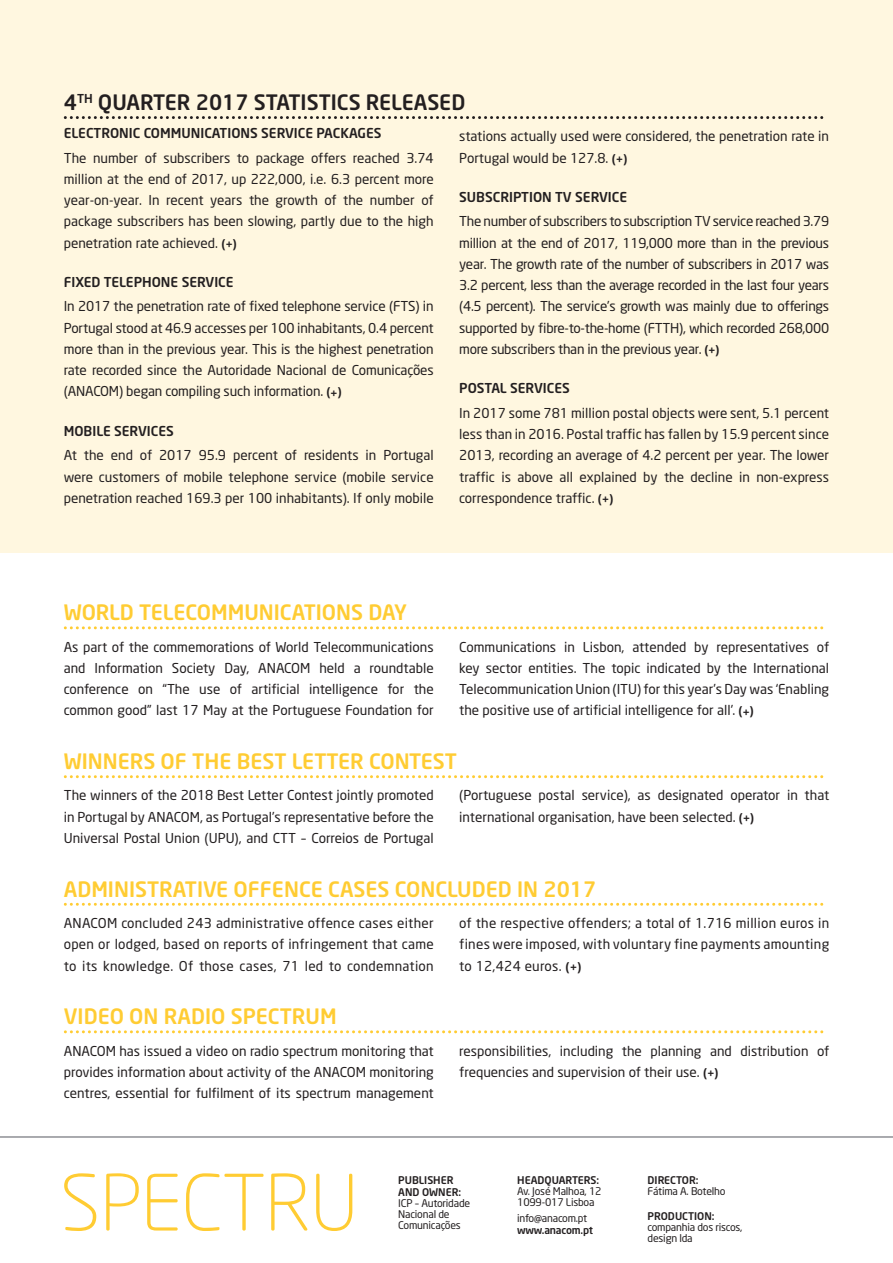
<style>
.page{position:relative;width:893px;height:1263px;background:#fff}
.page>*{position:absolute;margin:0;border:0;box-sizing:border-box;transform-origin:0 0}
.t1{font:300 76.5px "Neo Sans";letter-spacing:-.005em;color:#fc3}
.TÍTULOS_PEQUENOS{font:500 21px "Neo Sans";color:#fc3}
.TÍTULOS_PEQUENOS-2{font:500 21px "Neo Sans";color:#231f20}
.Texto{font:13.5px/21.3px "Neo Sans";color:#231f20;text-align:justify}
.SUBTÍTULO_ALL_CAPS{font:500 13.5px "Neo Sans";color:#231f20}
.TÍTULOS_GRANDES{font:10.5px "Neo Sans";letter-spacing:-.02em;color:#231f20}
.TÍTULOS_GRANDES-2{font:500 10.5px/12px "Neo Sans";color:#231f20}
.TÍTULOS_GRANDES-3{font:500 10.5px "Neo Sans";letter-spacing:-.02em;color:#231f20}
.s1{font-weight:500;font-size:12px}
</style>
<div class="page">
<div style="left:0;top:0;width:893px;height:553px;background:#fff7e0"></div>
<svg style="left:65px;top:116px;width:759px;height:3px"></svg>
<svg style="left:65px;top:626px;width:759px;height:3px"></svg>
<svg style="left:65px;top:775px;width:759px;height:3px"></svg>
<svg style="left:65px;top:903px;width:759px;height:3px"></svg>
<svg style="left:65px;top:1030px;width:759px;height:3px"></svg>
<hr style="left:0;top:1136px;width:893px;height:1px;background:#a8a9ad">
<p class="TÍTULOS_PEQUENOS-2" style="left:64px;top:89px;width:403px">4<sup>TH</sup> QUARTER 2017 STATISTICS RELEASED</p>
<p class="SUBTÍTULO_ALL_CAPS" style="left:64px;top:125px;width:319px">ELECTRONIC COMMUNICATIONS SERVICE PACKAGES</p>
<p class="Texto" style="left:64px;top:147px;width:371px">The number of subscribers to package offers reached 3.74 million at the end of 2017, up 222,000, i.e. 6.3 percent more year-on-year. In recent years the growth of the number of package subscribers has been slowing, partly due to the high penetration rate achieved. <span class="s1">(</span><sub>+</sub><span class="s1">)</span></p>
<p class="SUBTÍTULO_ALL_CAPS" style="left:64px;top:274px;width:171px">FIXED TELEPHONE SERVICE</p>
<p class="Texto" style="left:64px;top:296px;width:371px">In 2017 the penetration rate of fixed telephone service (FTS) in Portugal stood at 46.9 accesses per 100 inhabitants, 0.4 percent more than in the previous year. This is the highest penetration rate recorded since the Autoridade Nacional de Comunicações (ANACOM) began compiling such information. <span class="s1">(</span><sub>+</sub><span class="s1">)</span></p>
<p class="SUBTÍTULO_ALL_CAPS" style="left:64px;top:422px;width:112px">MOBILE SERVICES</p>
<p class="Texto" style="left:64px;top:444px;width:371px">At the end of 2017 95.9 percent of residents in Portugal were customers of mobile telephone service (mobile service penetration reached 169.3 per 100 inhabitants). If only mobile</p>
<p class="Texto" style="left:459px;top:126px;width:371px">stations actually used were considered, the penetration rate in<br>Portugal would be 127.8. <span class="s1">(</span><sub>+</sub><span class="s1">)</span></p>
<p class="SUBTÍTULO_ALL_CAPS" style="left:459px;top:189px;width:169px">SUBSCRIPTION TV SERVICE</p>
<p class="Texto" style="left:459px;top:211px;width:371px">The number of subscribers to subscription TV service reached 3.79 million at the end of 2017, 119,000 more than in the previous year. The growth rate of the number of subscribers in 2017 was 3.2 percent, less than the average recorded in the last four years (4.5 percent). The service’s growth was mainly due to offerings supported by fibre-to-the-home (FTTH), which recorded 268,000 more subscribers than in the previous year. <span class="s1">(</span><sub>+</sub><span class="s1">)</span></p>
<p class="SUBTÍTULO_ALL_CAPS" style="left:459px;top:380px;width:112px">POSTAL SERVICES</p>
<p class="Texto" style="left:459px;top:402px;width:371px">In 2017 some 781 million postal objects were sent, 5.1 percent less than in 2016. Postal traffic has fallen by 15.9 percent since 2013, recording an average of 4.2 percent per year. The lower traffic is above all explained by the decline in non-express correspondence traffic. <span class="s1">(</span><sub>+</sub><span class="s1">)</span></p>
<p class="TÍTULOS_PEQUENOS" style="left:64px;top:599px;width:345px">WORLD TELECOMMUNICATIONS DAY</p>
<p class="Texto" style="left:64px;top:636px;width:371px">As part of the commemorations of World Telecommunications and Information Society Day, ANACOM held a roundtable conference on “The use of artificial intelligence for the common good” last 17 May at the Portuguese Foundation for</p>
<p class="Texto" style="left:459px;top:636px;width:371px">Communications in Lisbon, attended by representatives of key sector entities. The topic indicated by the International Telecommunication Union (ITU) for this year’s Day was ‘Enabling the positive use of artificial intelligence for all’. <span class="s1">(</span><sub>+</sub><span class="s1">)</span></p>
<p class="TÍTULOS_PEQUENOS" style="left:64px;top:748px;width:395px">WINNERS OF THE BEST LETTER CONTEST</p>
<p class="Texto" style="left:64px;top:785px;width:371px">The winners of the 2018 Best Letter Contest jointly promoted in Portugal by ANACOM, as Portugal’s representative before the Universal Postal Union (UPU), and CTT – Correios de Portugal</p>
<p class="Texto" style="left:459px;top:785px;width:371px">(Portuguese postal service), as designated operator in that international organisation, have been selected. <span class="s1">(</span><sub>+</sub><span class="s1">)</span></p>
<p class="TÍTULOS_PEQUENOS" style="left:64px;top:875px;width:534px">ADMINISTRATIVE OFFENCE CASES CONCLUDED IN 2017</p>
<p class="Texto" style="left:64px;top:912px;width:371px">ANACOM concluded 243 administrative offence cases either open or lodged, based on reports of infringement that came to its knowledge. Of those cases, 71 led to condemnation</p>
<p class="Texto" style="left:459px;top:912px;width:371px">of the respective offenders; a total of 1.716 million euros in fines were imposed, with voluntary fine payments amounting to 12,424 euros. <span class="s1">(</span><sub>+</sub><span class="s1">)</span></p>
<p class="TÍTULOS_PEQUENOS" style="left:64px;top:1003px;width:274px">VIDEO ON RADIO SPECTRUM</p>
<p class="Texto" style="left:64px;top:1040px;width:371px">ANACOM has issued a video on radio spectrum monitoring that provides information about activity of the ANACOM monitoring centres, essential for fulfilment of its spectrum management</p>
<p class="Texto" style="left:459px;top:1040px;width:371px">responsibilities, including the planning and distribution of frequencies and supervision of their use. <span class="s1">(</span><sub>+</sub><span class="s1">)</span></p>
<h1 class="t1" style="left:60px;top:1157px;width:300px">SPECTRU</h1>
<p class="TÍTULOS_GRANDES-2" style="left:398px;top:1173px;width:65px">PUBLISHER<br>AND OWNER:</p>
<p class="TÍTULOS_GRANDES" style="left:398px;top:1196px;width:73px">ICP – Autoridade</p>
<p class="TÍTULOS_GRANDES" style="left:398px;top:1208px;width:53px">Nacional de</p>
<p class="TÍTULOS_GRANDES" style="left:398px;top:1219px;width:64px">Comunicações</p>
<p class="TÍTULOS_GRANDES-2" style="left:517px;top:1173px;width:84px">HEADQUARTERS:</p>
<p class="TÍTULOS_GRANDES" style="left:517px;top:1184px;width:86px">Av. José Malhoa, 12</p>
<p class="TÍTULOS_GRANDES" style="left:517px;top:1196px;width:79px">1099-017 Lisboa</p>
<p class="TÍTULOS_GRANDES" style="left:517px;top:1212px;width:71px">info@anacom.pt</p>
<p class="TÍTULOS_GRANDES-3" style="left:517px;top:1224px;width:77px">www.anacom.pt</p>
<p class="TÍTULOS_GRANDES-2" style="left:648px;top:1173px;width:53px">DIRECTOR:</p>
<p class="TÍTULOS_GRANDES" style="left:648px;top:1184px;width:79px">Fátima A. Botelho</p>
<p class="TÍTULOS_GRANDES-2" style="left:648px;top:1209px;width:68px">PRODUCTION:</p>
<p class="TÍTULOS_GRANDES" style="left:648px;top:1220px;width:96px">companhia dos riscos,</p>
<p class="TÍTULOS_GRANDES" style="left:648px;top:1232px;width:46px">design lda</p>
</div>
